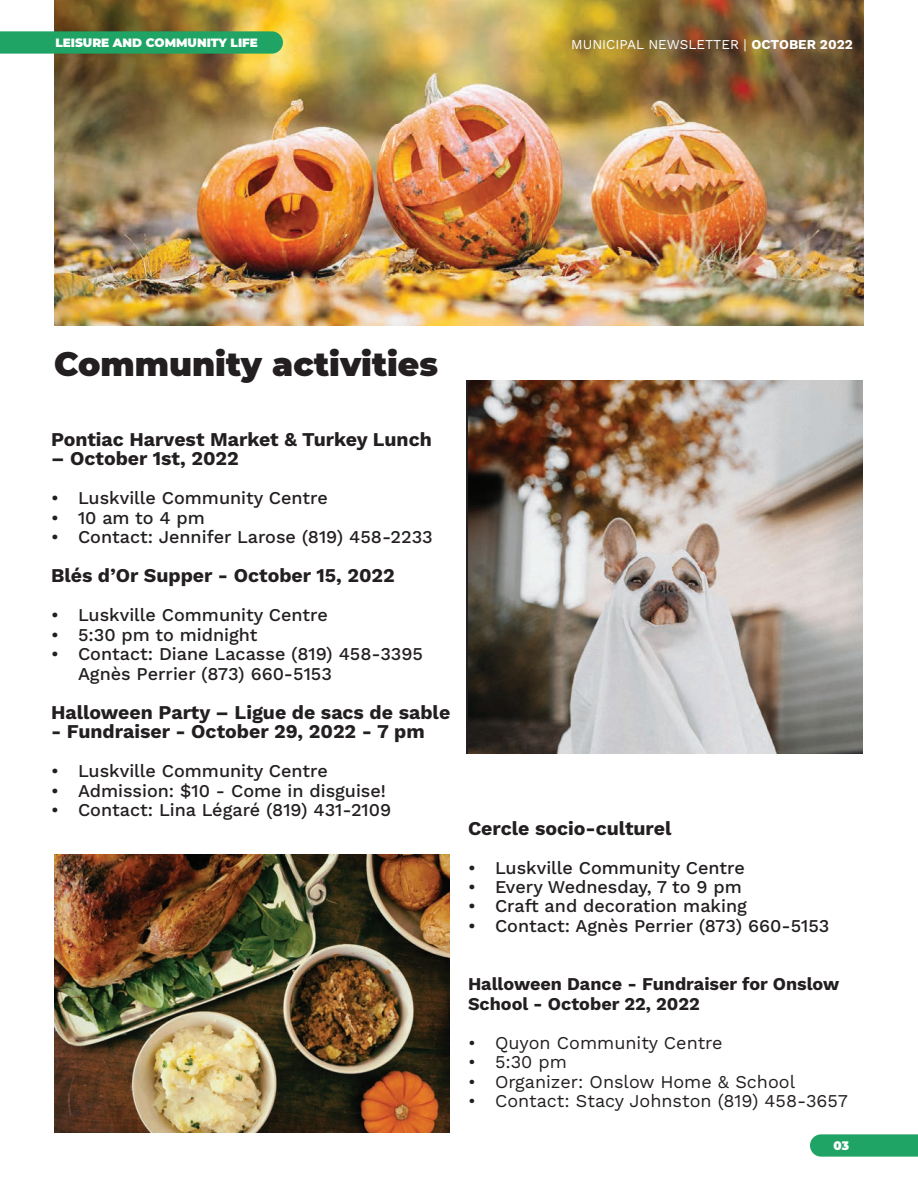
<style>
.page{position:relative;width:918px;height:1188px;background:#fff}
.page>*{position:absolute;margin:0;border:0;box-sizing:border-box;transform-origin:0 0}
.t1{font:900 33px "Montserrat";color:#231f20}
.t2{font:19.5px "Work Sans";color:#231f20}
.t3{font:18px/19.5px "Work Sans";color:#231f20}
.t4{font:13.5px "Work Sans";color:#fff}
.t5{font:900 12px "Montserrat";color:#fff}
</style>
<div class="page">
<img style="left:54px;top:0;width:810px;height:325px">
<img style="left:468px;top:380px;width:395px;height:374px">
<img style="left:54px;top:854px;width:396px;height:278px">
<svg style="left:0;top:31px;width:283px;height:23px;background:#25a365"></svg>
<svg style="left:810px;top:1134px;width:108px;height:23px;background:#2aa86e"></svg>
<p class="t5" style="left:55px;top:34px;width:204px">LEISURE AND COMMUNITY LIFE</p>
<p class="t4" style="left:571px;top:34px;width:283px">MUNICIPAL NEWSLETTER | OCTOBER 2022</p>
<h1 class="t1" style="left:54px;top:340px;width:386px">Community activities</h1>
<p class="t2" style="left:51px;top:424px;width:382px">Pontiac Harvest Market &amp; Turkey Lunch</p>
<p class="t2" style="left:51px;top:444px;width:189px">– October 1st, 2022</p>
<p class="t3" style="left:51px;top:487px;width:278px">• Luskville Community Centre</p>
<p class="t3" style="left:51px;top:507px;width:155px">• 10 am to 4 pm</p>
<p class="t3" style="left:51px;top:526px;width:383px">• Contact: Jennifer Larose (819) 458-2233</p>
<p class="t2" style="left:51px;top:561px;width:345px">Blés d’Or Supper - October 15, 2022</p>
<p class="t3" style="left:51px;top:604px;width:278px">• Luskville Community Centre</p>
<p class="t3" style="left:51px;top:624px;width:208px">• 5:30 pm to midnight</p>
<p class="t3" style="left:78px;top:643px;width:347px;text-indent:-27px">• Contact: Diane Lacasse (819) 458-3395<br>Agnès Perrier (873) 660-5153</p>
<p class="t2" style="left:51px;top:697px;width:401px">Halloween Party – Ligue de sacs de sable</p>
<p class="t2" style="left:51px;top:717px;width:375px">- Fundraiser - October 29, 2022 - 7 pm</p>
<p class="t3" style="left:51px;top:760px;width:278px">• Luskville Community Centre</p>
<p class="t3" style="left:51px;top:780px;width:336px">• Admission: $10 - Come in disguise!</p>
<p class="t3" style="left:51px;top:799px;width:342px">• Contact: Lina Légaré (819) 431-2109</p>
<p class="t2" style="left:468px;top:813px;width:205px">Cercle socio-culturel</p>
<p class="t3" style="left:468px;top:857px;width:278px">• Luskville Community Centre</p>
<p class="t3" style="left:468px;top:876px;width:275px">• Every Wednesday, 7 to 9 pm</p>
<p class="t3" style="left:468px;top:896px;width:280px">• Craft and decoration making</p>
<p class="t3" style="left:468px;top:915px;width:363px">• Contact: Agnès Perrier (873) 660-5153</p>
<p class="t3" style="left:468px;top:974px;width:373px">Halloween Dance - Fundraiser for Onslow<br>School - October 22, 2022</p>
<p class="t3" style="left:468px;top:1032px;width:256px">• Quyon Community Centre</p>
<p class="t3" style="left:468px;top:1052px;width:101px">• 5:30 pm</p>
<p class="t3" style="left:468px;top:1071px;width:329px">• Organizer: Onslow Home &amp; School</p>
<p class="t3" style="left:468px;top:1091px;width:382px">• Contact: Stacy Johnston (819) 458-3657</p>
<p class="t5" style="left:834px;top:1137px;width:17px">03</p>
</div>
